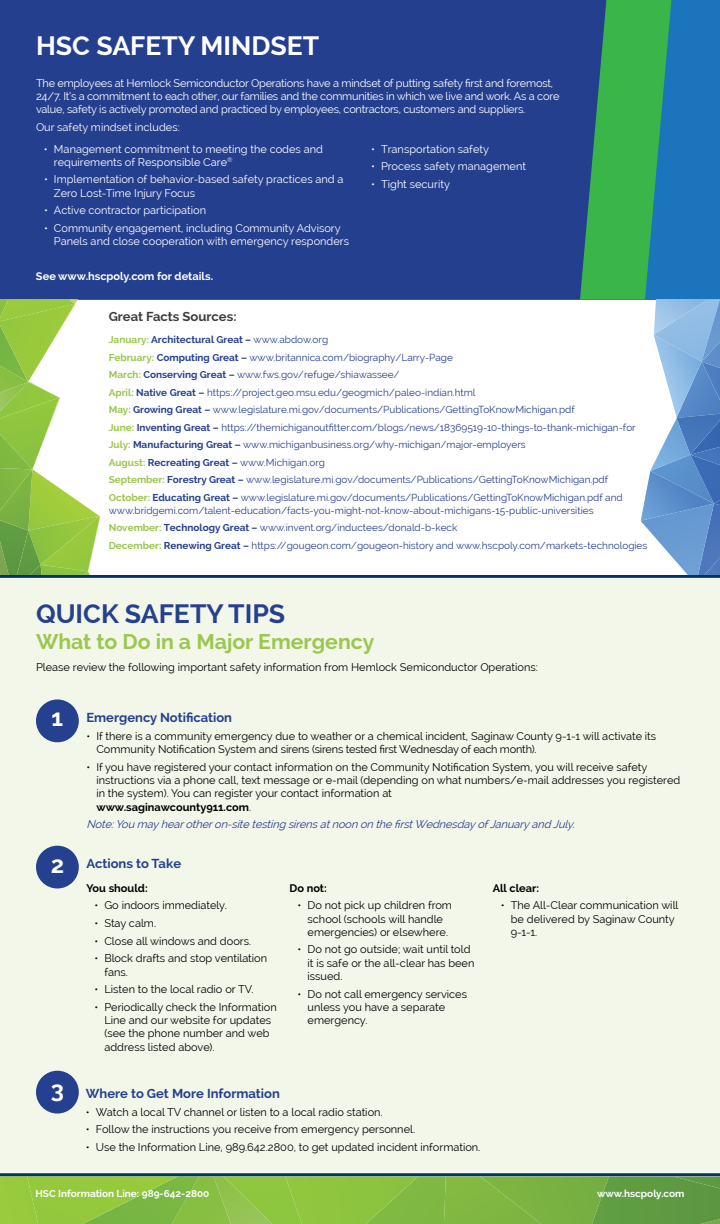
<style>
.page{position:relative;width:720px;height:1224px;background:#fff}
.page>*{position:absolute;margin:0;border:0;box-sizing:border-box;transform-origin:0 0}
.t1{font:700 26.6px "Raleway";color:#fff}
.t2{font:700 26.6px "Raleway";color:#25408f}
.t3{font:700 23.7px "Raleway";color:#fff}
.t4{font:700 21.3px "Raleway";color:#9ac74e}
.t5{font:700 13px "Raleway";color:#25408f}
.t6{font:700 13px "Raleway";color:#3d3d3d}
.t7{font:11px/13.2px "Raleway";color:#000}
.t8{font:11px/13.2px "Raleway";color:#fff}
.t9{font:11px/13.2px "Raleway";letter-spacing:-.02em;color:#fff}
.t10{font:italic 11px "Raleway";color:#25408f}
.t11{font:700 11px "Raleway";color:#fff}
.t12{font:700 11px "Raleway";color:#000}
.t13{font:10px/17.5px "Raleway";color:#25408f}
.t14{font:700 10px "Raleway";color:#fff}
.s1{font-weight:700;color:#9ac74e}
.s2{font-weight:700}
</style>
<div class="page">
<div style="left:0;top:576px;width:720px;height:600px;background:#f2f7ea"></div>
<div style="left:0;top:0;width:720px;height:300px;background:#1c75bc"></div>
<svg style="left:606px;top:0;width:65px;height:300px;fill:#39b54a"></svg>
<div style="left:0;top:0;width:606px;height:300px;background:#253f8f"></div>
<div style="left:36px;top:699px;width:43px;height:43px;background:#25408f;border-radius:50%"></div>
<div style="left:36px;top:846px;width:43px;height:43px;background:#25408f;border-radius:50%"></div>
<div style="left:36px;top:1071px;width:43px;height:43px;background:#25408f;border-radius:50%"></div>
<svg style="left:0;top:1176px;width:720px;height:48px;background:#81b942"></svg>
<svg style="left:641px;top:300px;width:79px;height:275px"></svg>
<svg style="left:0;top:300px;width:100px;height:275px"></svg>
<hr style="left:0;top:575px;width:720px;height:3px;background:#036">
<hr style="left:0;top:1173px;width:720px;height:3px;background:#036">
<h1 class="t1" style="left:36px;top:31px;width:285px">HSC SAFETY MINDSET</h1>
<p class="t9" style="left:36px;top:76px;width:525px">The employees at Hemlock Semiconductor Operations have a mindset of putting safety first and foremost,<br>24/7. It’s a commitment to each other, our families and the communities in which we live and work. As a core value, safety is actively promoted and practiced by employees, contractors, customers and suppliers.</p>
<p class="t8" style="left:36px;top:120px;width:145px">Our safety mindset includes:</p>
<p class="t8" style="left:54px;top:142px;width:271px;text-indent:-10px">• Management commitment to meeting the codes and requirements of Responsible Care<sup>®</sup></p>
<p class="t8" style="left:54px;top:173px;width:291px;text-indent:-10px">• Implementation of behavior-based safety practices and a<br>Zero Lost-Time Injury Focus</p>
<p class="t8" style="left:44px;top:204px;width:164px">• Active contractor participation</p>
<p class="t8" style="left:54px;top:222px;width:297px;text-indent:-10px">• Community engagement, including Community Advisory<br>Panels and close cooperation with emergency responders</p>
<p class="t8" style="left:371px;top:142px;width:119px">• Transportation safety</p>
<p class="t8" style="left:371px;top:160px;width:156px">• Process safety management</p>
<p class="t8" style="left:371px;top:177px;width:80px">• Tight security</p>
<p class="t11" style="left:36px;top:270px;width:179px">See www.hscpoly.com for details.</p>
<p class="t6" style="left:109px;top:309px;width:129px">Great Facts Sources:</p>
<p class="t13" style="left:109px;top:331px;width:529px"><span class="s1">January:</span> <span class="s2">Architectural Great –</span> www.abdow.org<br><span class="s1">February:</span> <span class="s2">Computing Great –</span> www.britannica.com/biography/Larry-Page<br><span class="s1">March:</span> <span class="s2">Conserving Great –</span> www.fws.gov/refuge/shiawassee/<br><span class="s1">April:</span> <span class="s2">Native Great –</span> https://project.geo.msu.edu/geogmich/paleo-indian.html<br><span class="s1">May:</span> <span class="s2">Growing Great –</span> www.legislature.mi.gov/documents/Publications/GettingToKnowMichigan.pdf<br><span class="s1">June:</span> <span class="s2">Inventing Great –</span> https://themichiganoutfitter.com/blogs/news/18369519-10-things-to-thank-michigan-for <span class="s1">July:</span> <span class="s2">Manufacturing Great –</span> www.michiganbusiness.org/why-michigan/major-employers<br><span class="s1">August:</span> <span class="s2">Recreating Great –</span> www.Michigan.org<br><span class="s1">September:</span> <span class="s2">Forestry Great –</span> www.legislature.mi.gov/documents/Publications/GettingToKnowMichigan.pdf <span class="s1">October:</span> <span class="s2">Educating Great –</span> www.legislature.mi.gov/documents/Publications/GettingToKnowMichigan.pdf and</p>
<p class="t13" style="left:109px;top:501px;width:540px">www.bridgemi.com/talent-education/facts-you-might-not-know-about-michigans-15-public-universities<br><span class="s1">November:</span> <span class="s2">Technology Great –</span> www.invent.org/inductees/donald-b-keck<br><span class="s1">December:</span> <span class="s2">Renewing Great –</span> https://gougeon.com/gougeon-history and www.hscpoly.com/markets-technologies</p>
<h1 class="t2" style="left:36px;top:599px;width:251px">QUICK SAFETY TIPS</h1>
<h3 class="t4" style="left:36px;top:629px;width:340px">What to Do in a Major Emergency</h3>
<p class="t7" style="left:36px;top:660px;width:504px">Please review the following important safety information from Hemlock Semiconductor Operations:</p>
<h2 class="t3" style="left:52px;top:704px;width:13px">1</h2>
<p class="t5" style="left:86px;top:711px;width:147px">Emergency Notification</p>
<p class="t7" style="left:96px;top:730px;width:561px;text-indent:-10px">• If there is a community emergency due to weather or a chemical incident, Saginaw County 9-1-1 will activate its<br>Community Notification System and sirens (sirens tested first Wednesday of each month).</p>
<p class="t7" style="left:96px;top:761px;width:586px;text-indent:-10px">• If you have registered your contact information on the Community Notification System, you will receive safety instructions via a phone call, text message or e-mail (depending on what numbers/e-mail addresses you registered in the system). You can register your contact information at<br><span class="s2">www.saginawcounty911.com</span>.</p>
<p class="t10" style="left:86px;top:818px;width:493px">Note:Youmayhearotheron-sitetesting sirensatnoononthefirstWednesdayofJanuaryand July.</p>
<h2 class="t3" style="left:51px;top:851px;width:15px">2</h2>
<p class="t5" style="left:86px;top:856px;width:96px">Actions to Take</p>
<p class="t12" style="left:86px;top:881px;width:63px">You should:</p>
<p class="t7" style="left:94px;top:899px;width:134px">• Go indoors immediately.</p>
<p class="t7" style="left:94px;top:917px;width:63px">• Stay calm.</p>
<p class="t7" style="left:94px;top:934px;width:158px">• Close all windows and doors.</p>
<p class="t7" style="left:104px;top:952px;width:164px;text-indent:-10px">• Block drafts and stop ventilation fans.</p>
<p class="t7" style="left:94px;top:983px;width:161px">• Listen to the local radio or TV.</p>
<p class="t7" style="left:104px;top:1001px;width:174px;text-indent:-10px">• Periodically check the Information<br>Line and our website for updates (see the phone number and web address listed above).</p>
<p class="t12" style="left:290px;top:881px;width:39px">Do not:</p>
<p class="t7" style="left:298px;top:899px;width:156px;text-align:center">• Do not pick up children from school (schools will handle emergencies) or elsewhere.</p>
<p class="t7" style="left:308px;top:943px;width:168px;text-indent:-10px">• Do not go outside; wait until told it is safe or the all-clear has been issued.</p>
<p class="t7" style="left:308px;top:987px;width:161px;text-indent:-10px">• Do not call emergency services unless you have a separate emergency.</p>
<p class="t12" style="left:493px;top:881px;width:48px">All clear:</p>
<p class="t7" style="left:511px;top:899px;width:169px;text-indent:-10px">• The All-Clear communication will be delivered by Saginaw County<br>9-1-1.</p>
<h2 class="t3" style="left:51px;top:1076px;width:15px">3</h2>
<p class="t5" style="left:86px;top:1086px;width:195px">Where to Get More Information</p>
<p class="t7" style="left:86px;top:1105px;width:298px">• Watch a local TV channel or listen to a local radio station.</p>
<p class="t7" style="left:86px;top:1123px;width:331px">• Follow the instructions you receive from emergency personnel.</p>
<p class="t7" style="left:86px;top:1140px;width:396px">• Use the Information Line, 989.642.2800, to get updated incident information.</p>
<p class="t14" style="left:36px;top:1188px;width:175px">HSC Information Line: 989-642-2800</p>
<p class="t14" style="left:597px;top:1188px;width:89px">www.hscpoly.com</p>
</div>
